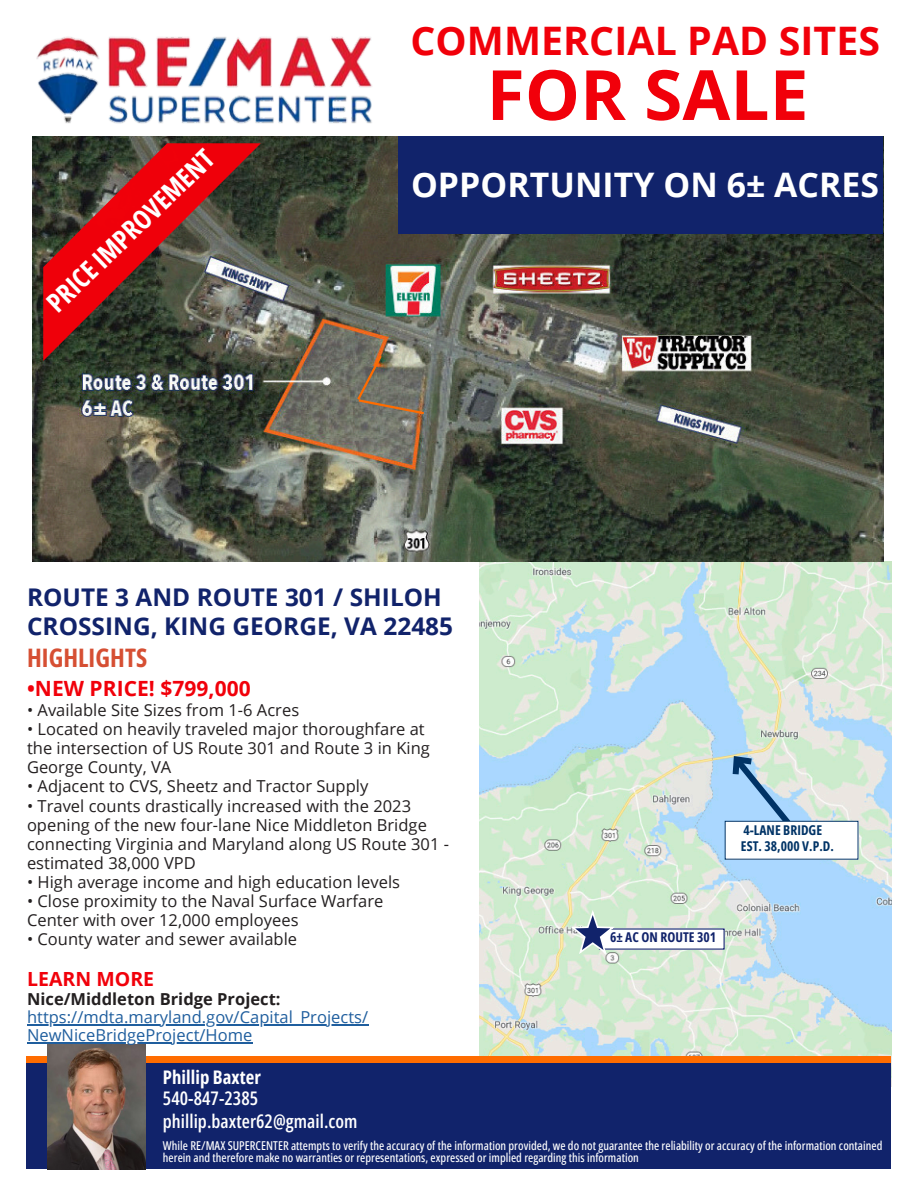
<style>
.page{position:relative;width:918px;height:1188px;background:#fff}
.page>*{position:absolute;margin:0;border:0;box-sizing:border-box;transform-origin:0 0}
.t1{font:700 69.3px "Open Sans";letter-spacing:.005em;color:#f1000a}
.t2{font:700 39.3px "Open Sans";color:#f1000a}
.t3{font:700 33.75px "Open Sans";color:#fff}
.t4{font:700 26.7px "Open Sans Condensed";color:#fff}
.t5{font:700 25.5px "Open Sans Condensed";letter-spacing:.005em;color:#d64f33}
.t6{font:700 24.45px/29.2px "Open Sans";color:#11236b}
.t7{font:700 21px "Open Sans";letter-spacing:.005em;color:#f1000a}
.t8{font:700 19.5px "Open Sans";letter-spacing:.005em;color:#f1000a}
.t9{font:600 18.75px/21.9px "Open Sans Condensed";letter-spacing:.005em;color:#fff}
.t10{font:16.5px/19.2px "Open Sans";color:#231f20}
.t11{font:16.5px "Open Sans";color:#1f5e9e}
.t12{font:700 16.5px "Open Sans";color:#231f20}
.t13{font:700 13.5px/15.8px "Open Sans Condensed";letter-spacing:.005em;color:#036}
.t14{font:700 13.5px "Open Sans Condensed";letter-spacing:.005em;color:#11236b}
.t15{font:500 12.15px/12.1px "Open Sans Condensed";letter-spacing:.005em;color:#fff}
.s1{font-weight:700}
</style>
<div class="page">
<img style="left:480px;top:562px;width:412px;height:525px">
<img style="left:33px;top:136px;width:850px;height:425px">
<div style="left:27px;top:1056px;width:864px;height:39px;background:#ff6c00"></div>
<div style="left:27px;top:1064px;width:864px;height:105px;background:#11236b"></div>
<div style="left:398px;top:136px;width:485px;height:98px;background:#11236b"></div>
<svg style="left:571px;top:910px;width:154px;height:44px"></svg>
<svg style="left:725px;top:756px;width:134px;height:104px"></svg>
<img style="left:48px;top:1045px;width:98px;height:124px">
<img style="left:32px;top:36px;width:349px;height:112px">
<svg style="left:355px;top:353px;width:71px;height:63px;background:#807866"></svg>
<svg style="left:43px;top:143px;width:217px;height:217px;background:#80332f"></svg>
<hr style="left:27px;top:1024px;width:341px;height:1px;background:#1f5e9e">
<hr style="left:27px;top:1042px;width:225px;height:1px;background:#1f5e9e">
<p class="t4" style="left:38px;top:294px;width:221px;rotate:-44deg">PRICE IMPROVEMENT</p>
<h6 class="t2" style="left:410px;top:13px;width:471px">COMMERCIAL PAD SITES</h6>
<h6 class="t1" style="left:487px;top:46px;width:323px">FOR SALE</h6>
<h6 class="t3" style="left:411px;top:161px;width:470px">OPPORTUNITY ON 6± ACRES</h6>
<p class="t6" style="left:27px;top:582px;width:428px">ROUTE 3 AND ROUTE 301 / SHILOH<br>CROSSING, KING GEORGE, VA 22485</p>
<h1 class="t5" style="left:27px;top:640px;width:122px">HIGHLIGHTS</h1>
<p class="t7" style="left:27px;top:673px;width:225px">•NEW PRICE! $799,000</p>
<p class="t10" style="left:27px;top:700px;width:274px">• Available Site Sizes from 1-6 Acres</p>
<p class="t10" style="left:27px;top:719px;width:404px">• Located on heavily traveled major thoroughfare at the intersection of US Route 301 and Route 3 in King<br>George County, VA</p>
<p class="t10" style="left:27px;top:776px;width:343px">• Adjacent to CVS, Sheetz and Tractor Supply</p>
<p class="t10" style="left:27px;top:796px;width:424px">• Travel counts drastically increased with the 2023 opening of the new four-lane Nice Middleton Bridge connecting Virginia and Maryland along US Route 301 - estimated 38,000 VPD</p>
<p class="t10" style="left:27px;top:872px;width:375px">• High average income and high education levels</p>
<p class="t10" style="left:27px;top:891px;width:358px">• Close proximity to the Naval Surface Warfare<br>Center with over 12,000 employees</p>
<h3 class="t10" style="left:27px;top:929px;width:272px">• County water and sewer available</h3>
<p class="t8" style="left:27px;top:965px;width:129px">LEARN MORE</p>
<p class="t12" style="left:27px;top:987px;width:255px">Nice/Middleton Bridge Project:</p>
<h2 class="t11" style="left:27px;top:1005px;width:343px">https://mdta.maryland.gov/Capital_Projects/</h2>
<p class="t11" style="left:27px;top:1023px;width:227px">NewNiceBridgeProject/Home</p>
<p class="t13" style="left:741px;top:822px;width:94px">4-LANE BRIDGE<br>EST. 38,000 V.P.D.</p>
<p class="t14" style="left:610px;top:927px;width:108px">6± AC ON ROUTE 301</p>
<h3 class="t9" style="left:163px;top:1066px;width:196px"><span class="s1">Phillip Baxter<br></span>540-847-2385 phillip.baxter62@gmail.com</h3>
<h3 class="t15" style="left:163px;top:1139px;width:721px">While RE/MAX SUPERCENTER attempts to verify the accuracy of the information provided, we do not guarantee the reliability or accuracy of the information contained herein and therefore make no warranties or representations, expressed or implied regarding this information</h3>
</div>
